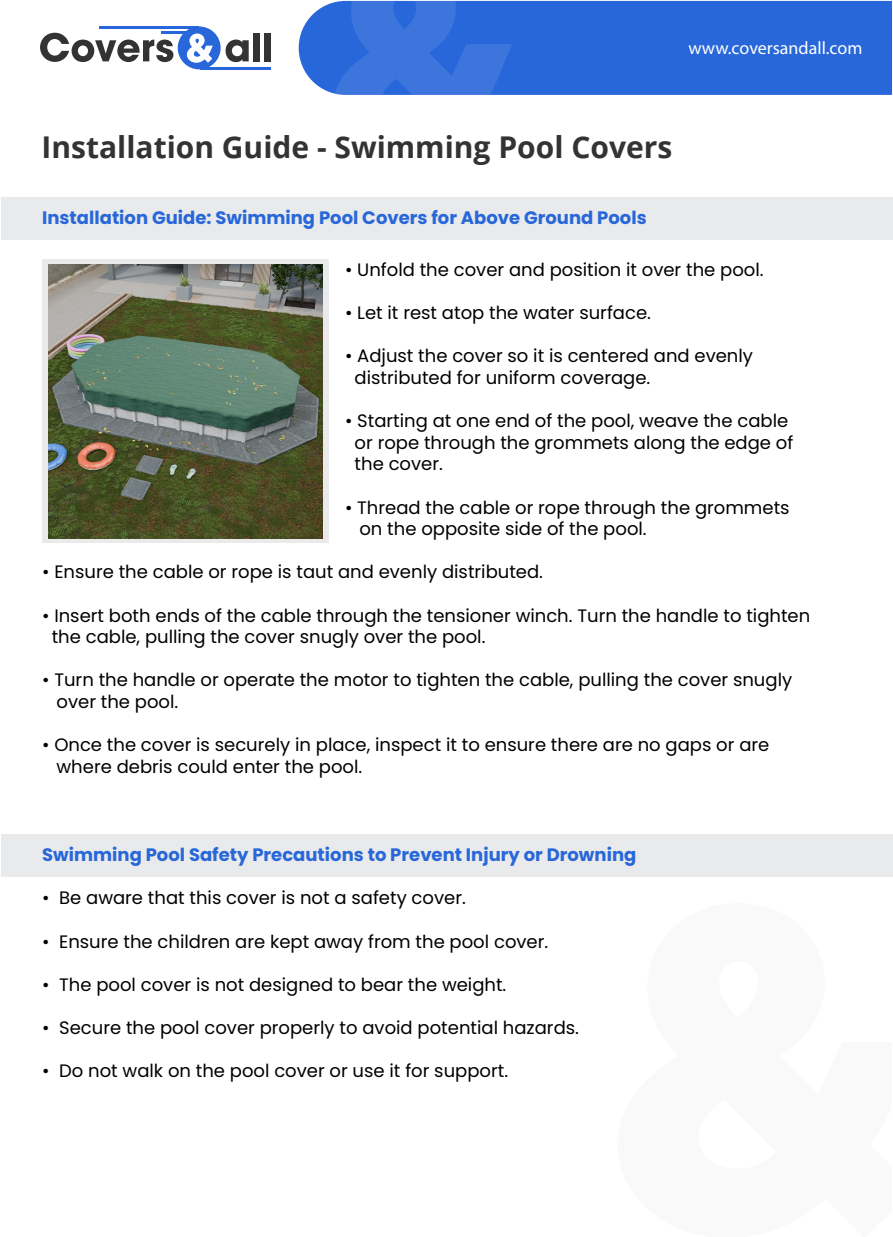
<style>
.page{position:relative;width:893px;height:1237px;background:#fff}
.page>*{position:absolute;margin:0;border:0;box-sizing:border-box;transform-origin:0 0}
.t1{font:700 30px "Open Sans";color:#333}
.t2{font:18px/21.6px "Poppins";color:#000}
.t3{font:700 18px "Poppins";color:#2867d9}
.t4{font:18px "Myriad Pro";color:#fff}
</style>
<div class="page">
<div style="left:299px;top:1px;width:593px;height:94px;background:#2867d9"></div>
<svg style="left:333px;top:1px;width:179px;height:94px;background:#356fda"></svg>
<svg style="left:40px;top:33px;width:133px;height:29px"></svg>
<svg style="left:226px;top:40px;width:23px;height:22px"></svg>
<div style="left:253px;top:33px;width:7px;height:28px;background:#333"></div>
<div style="left:264px;top:33px;width:6px;height:28px;background:#333"></div>
<hr style="left:99px;top:26px;width:100px;height:3px;background:#2867d9">
<hr style="left:161px;top:32px;width:38px;height:2px;background:#2867d9">
<hr style="left:200px;top:67px;width:71px;height:2px;background:#2867d9">
<div style="left:178px;top:26px;width:43px;height:43px;background:#2867d9;border-radius:50%"></div>
<svg style="left:187px;top:34px;width:26px;height:29px"></svg>
<div style="left:1px;top:197px;width:891px;height:43px;background:#e9eaeb"></div>
<div style="left:1px;top:835px;width:891px;height:42px;background:#e9eaeb"></div>
<div style="left:42px;top:259px;width:287px;height:284px;background:#eaeaea"></div>
<img style="left:48px;top:264px;width:274px;height:274px">
<p class="t4" style="left:688px;top:37px;width:175px">www.coversandall.com</p>
<h1 class="t1" style="left:42px;top:126px;width:632px">Installation Guide - Swimming Pool Covers</h1>
<p class="t3" style="left:42px;top:207px;width:606px">Installation Guide: Swimming Pool Covers for Above Ground Pools</p>
<p class="t2" style="left:345px;top:259px;width:420px">• Unfold the cover and position it over the pool.</p>
<p class="t2" style="left:345px;top:302px;width:307px">• Let it rest atop the water surface.</p>
<p class="t2" style="left:355px;top:345px;width:400px;text-indent:-10px">• Adjust the cover so it is centered and evenly distributed for uniform coverage.</p>
<p class="t2" style="left:355px;top:410px;width:440px;text-indent:-10px">• Starting at one end of the pool, weave the cable or rope through the grommets along the edge of the cover.</p>
<p class="t2" style="left:359px;top:497px;width:432px;text-indent:-14px">• Thread the cable or rope through the grommets on the opposite side of the pool.</p>
<p class="t2" style="left:42px;top:561px;width:502px">• Ensure the cable or rope is taut and evenly distributed.</p>
<p class="t2" style="left:52px;top:605px;width:760px;text-indent:-10px">• Insert both ends of the cable through the tensioner winch. Turn the handle to tighten the cable, pulling the cover snugly over the pool.</p>
<p class="t2" style="left:57px;top:669px;width:737px;text-indent:-14px">• Turn the handle or operate the motor to tighten the cable, pulling the cover snugly over the pool.</p>
<p class="t2" style="left:57px;top:734px;width:714px;text-indent:-14px">• Once the cover is securely in place, inspect it to ensure there are no gaps or are where debris could enter the pool.</p>
<p class="t3" style="left:42px;top:844px;width:596px">Swimming Pool Safety Precautions to Prevent Injury or Drowning</p>
<p class="t2" style="left:42px;top:887px;width:425px">• Be aware that this cover is not a safety cover.</p>
<p class="t2" style="left:42px;top:930px;width:508px">• Ensure the children are kept away from the pool cover.</p>
<p class="t2" style="left:42px;top:974px;width:466px">• The pool cover is not designed to bear the weight.</p>
<p class="t2" style="left:42px;top:1017px;width:538px">• Secure the pool cover properly to avoid potential hazards.</p>
<p class="t2" style="left:42px;top:1060px;width:467px">• Do not walk on the pool cover or use it for support.</p>
</div>
